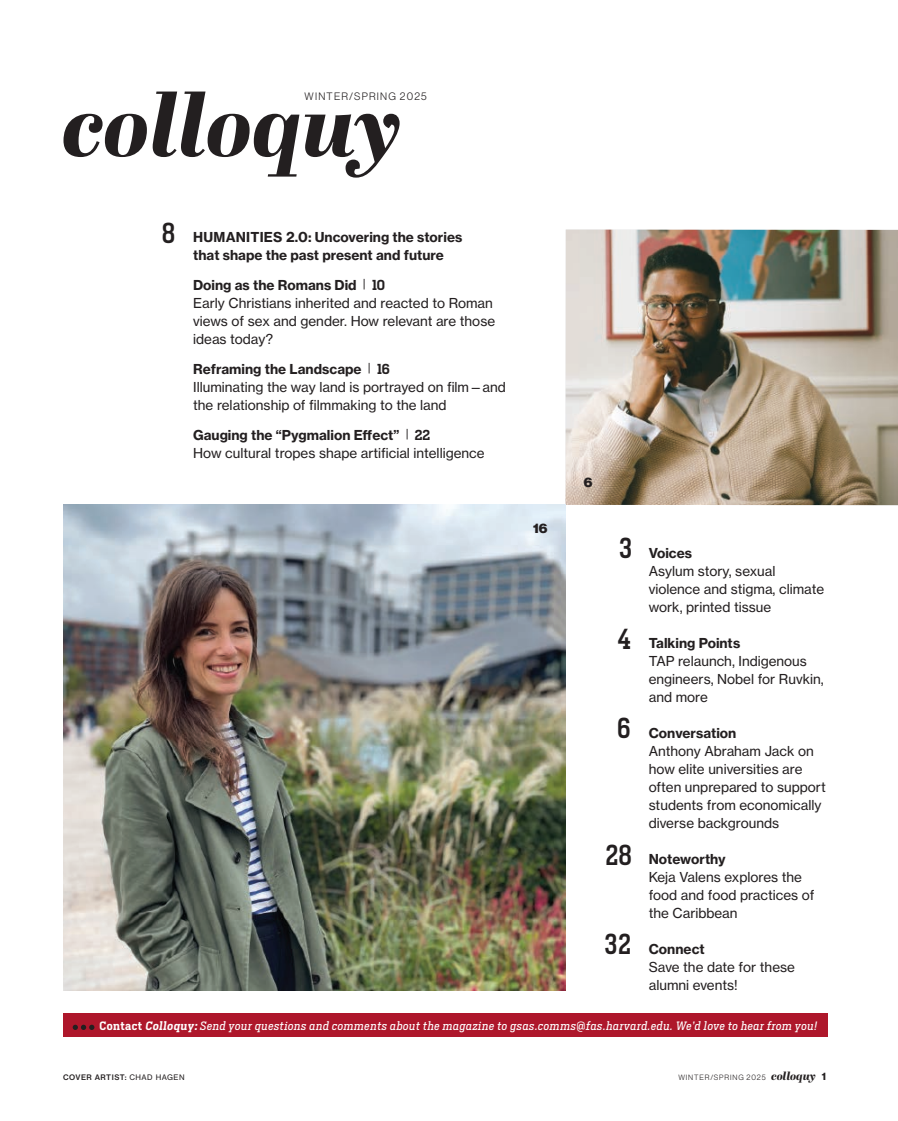
<style>
.page{position:relative;width:898px;height:1121px;background:#fff}
.page>*{position:absolute;margin:0;border:0;box-sizing:border-box;transform-origin:0 0}
.t1{font:italic 800 86.1px "Abril Display";letter-spacing:-.01em;color:#231f20}
.t2{font:500 27px "Heron Serif Cond";color:#231f20}
.t3{font:13.5px/18px "N Haas Grotesk TX Pro 55 Rg";color:#231f20}
.t4{font:13.5px/18px "N Haas Grotesk TX Pro 75 Bd";color:#231f20}
.t5{font:13.5px "N Haas Grotesk DS Pro 95 Blk";color:#231f20}
.t6{font:italic 11.25px "Heron Serif";letter-spacing:.04em;color:#fff}
.t7{font:10.5px "N Haas Grotesk DS Pro 45 Lt";letter-spacing:.115em;color:#231f20}
.t8{font:7.5px "N Haas Grotesk DS Pro 45 Lt";letter-spacing:.115em;color:#231f20}
.t9{font:7.5px "N Haas Grotesk TX Pro 65 Md";letter-spacing:.065em;color:#231f20}
.s1{font-family:"Heron Serif Cond";font-weight:500;font-size:27px}
.s2{font-family:"N Haas Grotesk TX Pro 55 Rg";font-size:11.7px}
.s3{font-family:"Heron Serif";font-weight:600}
.s4{font-weight:600;font-style:normal}
.s5{font-family:"N Haas Grotesk TX Pro 55 Rg"}
.s6{font-family:"Abril Display";font-weight:800;font-style:italic;font-size:11.25px}
.s7{font-family:"N Haas Grotesk DS Pro 75 Bd";font-size:10.5px}
</style>
<div class="page">
<img style="left:565px;top:229px;width:333px;height:276px">
<img style="left:63px;top:504px;width:503px;height:486px">
<div style="left:63px;top:1013px;width:764px;height:24px;background:#ae172b"></div>
<svg style="left:73px;top:1024px;width:21px;height:6px"></svg>
<h1 class="t1" style="left:62px;top:65px;width:341px">colloquy</h1>
<p class="t7" style="left:304px;top:90px;width:124px">WINTER/SPRING 2025</p>
<p class="t4" style="left:193px;top:228px;width:271px;text-indent:-32px"><span class="s1">8</span> HUMANITIES 2.0: Uncovering the stories that shape the past present and future</p>
<p class="t4" style="left:193px;top:276px;width:193px">Doing as the Romans Did <span class="s2">|</span> <span class="s3">10</span></p>
<p class="t3" style="left:193px;top:294px;width:304px">Early Christians inherited and reacted to Roman views of sex and gender. How relevant are those ideas today?</p>
<p class="t4" style="left:193px;top:360px;width:198px">Reframing the Landscape <span class="s2">|</span> <span class="s3">16</span></p>
<p class="t3" style="left:193px;top:378px;width:314px">Illuminating the way land is portrayed on film—and the relationship of filmmaking to the land</p>
<p class="t4" style="left:193px;top:426px;width:238px">Gauging the “Pygmalion Effect” <span class="s2">|</span> <span class="s3">22</span></p>
<p class="t3" style="left:193px;top:444px;width:293px">How cultural tropes shape artificial intelligence</p>
<p class="t5" style="left:533px;top:520px;width:16px">16</p>
<p class="t5" style="left:584px;top:474px;width:10px">6</p>
<h2 class="t2" style="left:619px;top:528px;width:15px">3</h2>
<h2 class="t2" style="left:617px;top:618px;width:15px">4</h2>
<h2 class="t2" style="left:617px;top:708px;width:15px">6</h2>
<h2 class="t2" style="left:605px;top:834px;width:28px">28</h2>
<h2 class="t2" style="left:604px;top:924px;width:28px">32</h2>
<p class="t4" style="left:649px;top:544px;width:45px">Voices</p>
<p class="t3" style="left:649px;top:562px;width:177px">Asylum story, sexual violence and stigma, climate work, printed tissue</p>
<p class="t4" style="left:649px;top:634px;width:93px">Talking Points</p>
<p class="t3" style="left:649px;top:652px;width:176px">TAP relaunch, Indigenous engineers, Nobel for Ruvkin, and more</p>
<p class="t4" style="left:649px;top:724px;width:89px">Conversation</p>
<p class="t3" style="left:649px;top:742px;width:179px">Anthony Abraham Jack on how elite universities are often unprepared to support students from economically diverse backgrounds</p>
<p class="t4" style="left:649px;top:850px;width:79px">Noteworthy</p>
<p class="t3" style="left:649px;top:868px;width:167px">Keja Valens explores the food and food practices of the Caribbean</p>
<p class="t4" style="left:649px;top:940px;width:57px">Connect</p>
<p class="t3" style="left:649px;top:958px;width:148px">Save the date for these alumni events!</p>
<p class="t6" style="left:99px;top:1018px;width:720px"><span class="s4">Contact Colloquy:</span> Send your questions and comments about the magazine to gsas.comms@fas.harvard.edu. We’d love to hear from you!</p>
<p class="t9" style="left:63px;top:1073px;width:123px">COVER ARTIST: <span class="s5">CHAD HAGEN</span></p>
<p class="t8" style="left:678px;top:1073px;width:149px">WINTER/SPRING 2025 <span class="s6">colloquy</span> <span class="s7">1</span></p>
</div>
